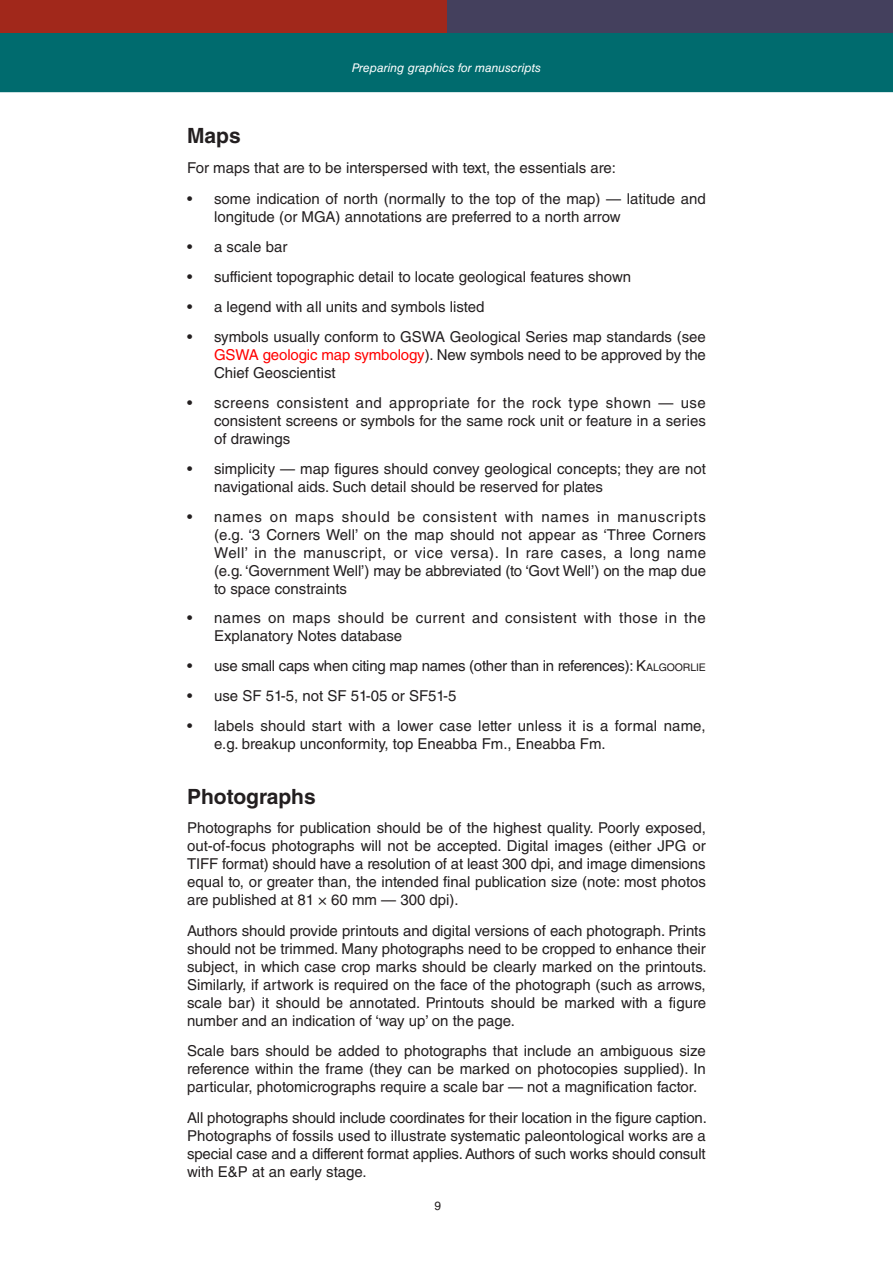
<style>
.page{position:relative;width:893px;height:1263px;background:#fff}
.page>*{position:absolute;margin:0;border:0;box-sizing:border-box;transform-origin:0 0}
.Heading_2{font:700 21px "Helvetica LT Std";color:#231f20}
.Textblocked{font:700 21px "Helvetica LT Std";color:#231f20}
.Textblocked-2{font:15px/18px "Helvetica LT Std";color:#231f20;text-align:justify}
.Textblocked-3{font:15px/18px "Helvetica LT Std";letter-spacing:.03em;color:#231f20}
.Textblocked-4{font:15px "Helvetica LT Std";letter-spacing:-.02em;color:#231f20}
.t1{font:italic 12px "Helvetica LT Std";color:#fff}
.t2{font:12px "Helvetica LT Std";color:#231f20}
.s1{color:#f00}
.s2{font-style:inherit}
.s3{font-size:10.5px}
</style>
<div class="page">
<div style="left:0;top:33px;width:893px;height:59px;background:#006b6e"></div>
<div style="left:0;top:0;width:448px;height:33px;background:#a1281b"></div>
<div style="left:448px;top:0;width:445px;height:33px;background:#44405d"></div>
<p class="t1" style="left:352px;top:61px;width:191px">Preparing graphics for manuscripts</p>
<p class="Textblocked" style="left:187px;top:122px;width:55px">Maps</p>
<p class="Textblocked-2" style="left:187px;top:159px;width:430px">For maps that are to be interspersed with text, the essentials are:</p>
<p class="Textblocked-2" style="left:214px;top:190px;width:493px;text-indent:-27px">• some indication of north (normally to the top of the map) — latitude and longitude (or MGA) annotations are preferred to a north arrow</p>
<p class="Textblocked-2" style="left:187px;top:238px;width:102px">• a scale bar</p>
<p class="Textblocked-2" style="left:187px;top:268px;width:446px">• sufficient topographic detail to locate geological features shown</p>
<p class="Textblocked-2" style="left:187px;top:298px;width:299px">• a legend with all units and symbols listed</p>
<p class="Textblocked-2" style="left:214px;top:327px;width:493px;text-indent:-27px">• symbols usually conform to GSWA Geological Series map standards (see <span class="s1">GSWA geologic map symbology</span>). New symbols need to be approved by the Chief Geoscientist</p>
<p class="Textblocked-2" style="left:214px;top:393px;width:493px;text-indent:-27px">• screens consistent and appropriate for the rock type shown — use consistent screens or symbols for the same rock unit or feature in a series of drawings</p>
<p class="Textblocked-2" style="left:214px;top:459px;width:493px;text-indent:-27px">• simplicity — map figures should convey geological concepts; they are not navigational aids. Such detail should be reserved for plates</p>
<p class="Textblocked-2" style="left:214px;top:507px;width:494px;text-indent:-27px">• names on maps should be consistent with names in manuscripts (e.g. ‘3 Corners Well’ on the map should not appear as ‘Three Corners Well’ in the manuscript, or vice versa). In rare cases, a long name (e.g. ‘Government Well’) may be abbreviated (to ‘Govt Well’) on the map due to space constraints</p>
<p class="Textblocked-3" style="left:214px;top:609px;width:493px;text-indent:-27px">• names on maps should be current and consistent with those in the<br>Explanatory Notes database</p>
<p class="Textblocked-4" style="left:187px;top:657px;width:520px">• use small caps when citing map names (other than in references): <span class="s2">K</span><span class="s3">ALGOORLIE</span></p>
<p class="Textblocked-2" style="left:187px;top:687px;width:271px">• use SF 51-5, not SF 51-05 or SF51-5</p>
<p class="Textblocked-2" style="left:214px;top:717px;width:493px;text-indent:-27px">• labels should start with a lower case letter unless it is a formal name, e.g. breakup unconformity, top Eneabba Fm., Eneabba Fm.</p>
<p class="Heading_2" style="left:187px;top:784px;width:130px">Photographs</p>
<p class="Textblocked-2" style="left:187px;top:818px;width:520px">Photographs for publication should be of the highest quality. Poorly exposed, out-of-focus photographs will not be accepted. Digital images (either JPG or TIFF format) should have a resolution of at least 300 dpi, and image dimensions equal to, or greater than, the intended final publication size (note: most photos are published at 81 × 60 mm — 300 dpi).</p>
<p class="Textblocked-2" style="left:187px;top:921px;width:521px">Authors should provide printouts and digital versions of each photograph. Prints should not be trimmed. Many photographs need to be cropped to enhance their subject, in which case crop marks should be clearly marked on the printouts.<br>Similarly, if artwork is required on the face of the photograph (such as arrows, scale bar) it should be annotated. Printouts should be marked with a figure number and an indication of ‘way up’ on the page.</p>
<p class="Textblocked-2" style="left:187px;top:1042px;width:520px">Scale bars should be added to photographs that include an ambiguous size reference within the frame (they can be marked on photocopies supplied). In particular, photomicrographs require a scale bar — not a magnification factor.</p>
<p class="Textblocked-2" style="left:187px;top:1109px;width:521px">All photographs should include coordinates for their location in the figure caption.<br>Photographs of fossils used to illustrate systematic paleontological works are a special case and a different format applies. Authors of such works should consult with E&amp;P at an early stage.</p>
<p class="t2" style="left:435px;top:1199px;width:8px">9</p>
</div>
